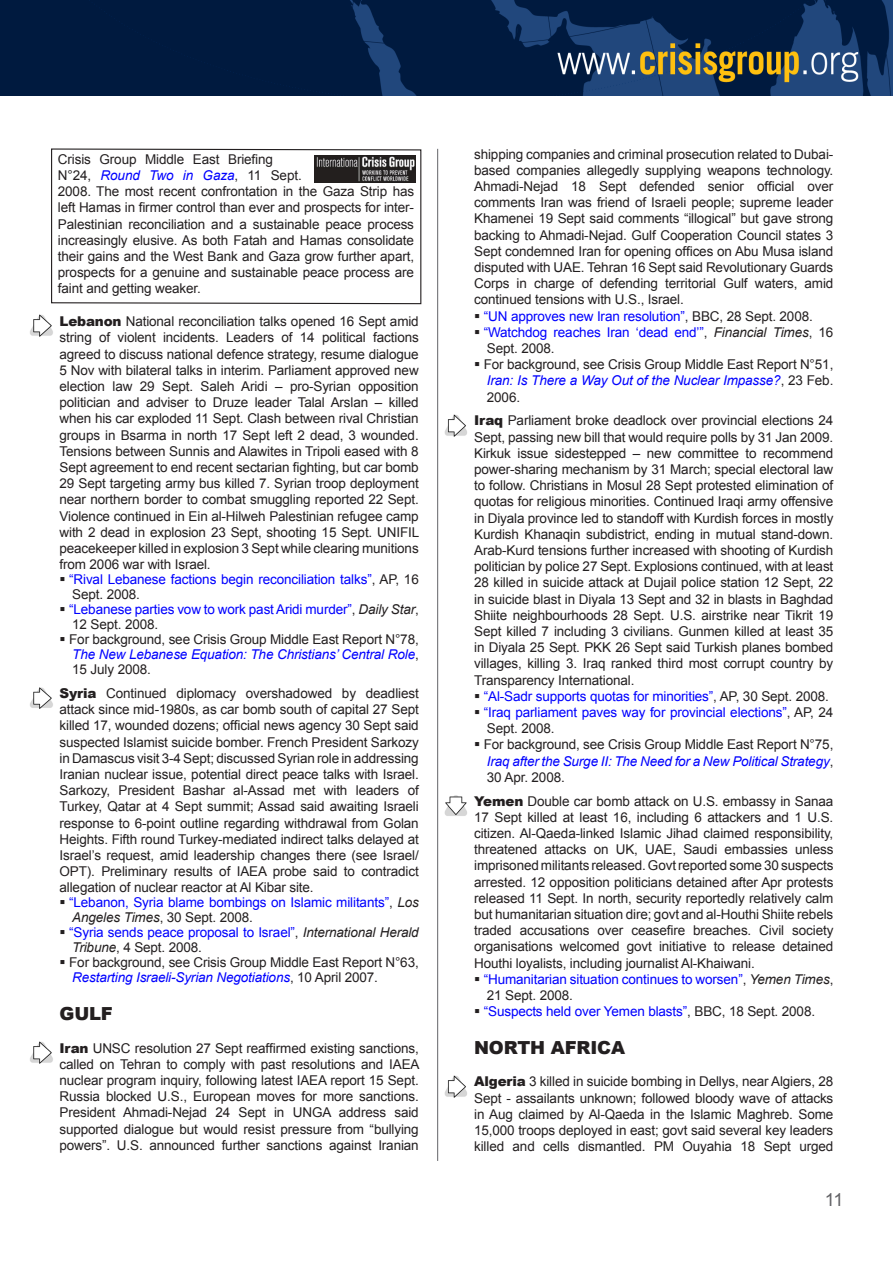
<style>
.page{position:relative;width:893px;height:1263px;background:#fff}
.page>*{position:absolute;margin:0;border:0;box-sizing:border-box;transform-origin:0 0}
.Country_body{font:900 18px "Arial";letter-spacing:-.01em;color:#231f20}
.t1{font:18px "Arial";color:#636366}
.Country_body-2{font:13.5px/16.2px "Arial";letter-spacing:-.01em;color:#231f20;text-align:justify}
.Bullets_new{font:13.5px/15px "Arial";letter-spacing:-.01em;color:#00f}
.Bullets_new-2{font:13.5px/16.2px "Arial";letter-spacing:-.01em;color:#231f20;text-align:justify}
.s1{font-style:italic;color:#00f}
.s2{font-weight:900}
.s3{color:#231f20}
.s4{font-style:italic;color:#231f20}
</style>
<div class="page">
<img style="left:0;top:0;width:893px;height:96px">
<hr style="left:437px;top:149px;width:1px;height:1012px;background:#757679">
<img style="left:30px;top:687px;width:23px;height:22px">
<img style="left:30px;top:1041px;width:23px;height:23px">
<img style="left:444px;top:414px;width:23px;height:23px">
<img style="left:444px;top:795px;width:23px;height:21px">
<img style="left:444px;top:1075px;width:23px;height:23px">
<svg style="left:51px;top:148px;width:371px;height:157px"></svg>
<img style="left:315px;top:155px;width:101px;height:28px">
<img style="left:30px;top:314px;width:23px;height:23px">
<p class="Country_body-2" style="left:58px;top:151px;width:358px;text-align:left">Crisis Group Middle East Briefing<br>N°24, <span class="s1">Round Two in Gaza</span>, 11 Sept.<br>2008. The most recent confrontation in the Gaza Strip has left Hamas in firmer control than ever and prospects for inter-Palestinian reconciliation and a sustainable peace process increasingly elusive. As both Fatah and Hamas consolidate their gains and the West Bank and Gaza grow further apart, prospects for a genuine and sustainable peace process are faint and getting weaker.</p>
<p class="Country_body-2" style="left:60px;top:314px;width:361px"><span class="s2">Lebanon</span> National reconciliation talks opened 16 Sept amid string of violent incidents. Leaders of 14 political factions agreed to discuss national defence strategy, resume dialogue 5 Nov with bilateral talks in interim. Parliament approved new election law 29 Sept. Saleh Aridi – pro-Syrian opposition politician and adviser to Druze leader Talal Arslan – killed when his car exploded 11 Sept. Clash between rival Christian groups in Bsarma in north 17 Sept left 2 dead, 3 wounded.<br>Tensions between Sunnis and Alawites in Tripoli eased with 8<br>Sept agreement to end recent sectarian fighting, but car bomb 29 Sept targeting army bus killed 7. Syrian troop deployment near northern border to combat smuggling reported 22 Sept.<br>Violence continued in Ein al-Hilweh Palestinian refugee camp with 2 dead in explosion 23 Sept, shooting 15 Sept. UNIFIL peacekeeper killed in explosion 3 Sept while clearing munitions from 2006 war with Israel.</p>
<p class="Bullets_new" style="left:69px;top:572px;width:351px">“Rival Lebanese factions begin reconciliation talks”<span class="s3">, AP, 16<br>Sept. 2008.</span></p>
<p class="Bullets_new" style="left:69px;top:602px;width:351px">“Lebanese parties vow to work past Aridi murder”<span class="s3">,</span> <span class="s4">Daily Star</span><span class="s3">,<br>12 Sept. 2008.</span></p>
<p class="Bullets_new-2" style="left:69px;top:632px;width:351px;line-height:15px">For background, see Crisis Group Middle East Report N°78, <span class="s1">The New Lebanese Equation: The Christians’ Central Role</span>, 15 July 2008.</p>
<p class="Country_body-2" style="left:60px;top:685px;width:361px"><span class="s2">Syria</span> Continued diplomacy overshadowed by deadliest attack since mid-1980s, as car bomb south of capital 27 Sept killed 17, wounded dozens; official news agency 30 Sept said suspected Islamist suicide bomber. French President Sarkozy in Damascus visit 3-4 Sept; discussed Syrian role in addressing Iranian nuclear issue, potential direct peace talks with Israel.<br>Sarkozy, President Bashar al-Assad met with leaders of Turkey, Qatar at 4 Sept summit; Assad said awaiting Israeli response to 6-point outline regarding withdrawal from Golan Heights. Fifth round Turkey-mediated indirect talks delayed at Israel’s request, amid leadership changes there (see Israel/ OPT). Preliminary results of IAEA probe said to contradict allegation of nuclear reactor at Al Kibar site.</p>
<p class="Bullets_new" style="left:69px;top:895px;width:351px">“Lebanon, Syria blame bombings on Islamic militants”<span class="s3">,</span> <span class="s4">Los<br>Angeles Times</span><span class="s3">, 30 Sept. 2008.</span></p>
<p class="Bullets_new" style="left:69px;top:925px;width:351px">“Syria sends peace proposal to Israel”<span class="s3">,</span> <span class="s4">International Herald<br>Tribune</span><span class="s3">, 4 Sept. 2008.</span></p>
<p class="Bullets_new-2" style="left:69px;top:955px;width:351px;line-height:15px">For background, see Crisis Group Middle East Report N°63,<br><span class="s1">Restarting Israeli-Syrian Negotiations</span>, 10 April 2007.</p>
<p class="Country_body" style="left:60px;top:1001px;width:55px">GULF</p>
<p class="Country_body-2" style="left:60px;top:1040px;width:362px"><span class="s2">Iran</span> UNSC resolution 27 Sept reaffirmed existing sanctions, called on Tehran to comply with past resolutions and IAEA nuclear program inquiry, following latest IAEA report 15 Sept.<br>Russia blocked U.S., European moves for more sanctions.<br>President Ahmadi-Nejad 24 Sept in UNGA address said supported dialogue but would resist pressure from “bullying powers”. U.S. announced further sanctions against Iranian</p>
<p class="Country_body-2" style="left:474px;top:146px;width:361px">shipping companies and criminal prosecution related to Dubai&shy;based companies allegedly supplying weapons technology.<br>Ahmadi-Nejad 18 Sept defended senior official over comments Iran was friend of Israeli people; supreme leader Khamenei 19 Sept said comments “illogical” but gave strong backing to Ahmadi-Nejad. Gulf Cooperation Council states 3<br>Sept condemned Iran for opening offices on Abu Musa island disputed with UAE. Tehran 16 Sept said Revolutionary Guards Corps in charge of defending territorial Gulf waters, amid continued tensions with U.S., Israel.</p>
<p class="Bullets_new" style="left:484px;top:309px;width:331px">“UN approves new Iran resolution”<span class="s3">, BBC, 28 Sept. 2008.</span></p>
<p class="Bullets_new" style="left:484px;top:324px;width:351px;line-height:16.2px">“Watchdog reaches Iran ‘dead end’”<span class="s3">,</span> <span class="s4">Financial Times</span><span class="s3">, 16<br>Sept. 2008.</span></p>
<p class="Bullets_new-2" style="left:484px;top:357px;width:351px">For background, see Crisis Group Middle East Report N°51, <span class="s1">Iran: Is There a Way Out of the Nuclear Impasse?</span>, 23 Feb.<br>2006.</p>
<p class="Country_body-2" style="left:474px;top:413px;width:361px"><span class="s2">Iraq</span> Parliament broke deadlock over provincial elections 24<br>Sept, passing new bill that would require polls by 31 Jan 2009.<br>Kirkuk issue sidestepped – new committee to recommend power-sharing mechanism by 31 March; special electoral law to follow. Christians in Mosul 28 Sept protested elimination of quotas for religious minorities. Continued Iraqi army offensive in Diyala province led to standoff with Kurdish forces in mostly Kurdish Khanaqin subdistrict, ending in mutual stand-down.<br>Arab-Kurd tensions further increased with shooting of Kurdish politician by police 27 Sept. Explosions continued, with at least 28 killed in suicide attack at Dujail police station 12 Sept, 22 in suicide blast in Diyala 13 Sept and 32 in blasts in Baghdad Shiite neighbourhoods 28 Sept. U.S. airstrike near Tikrit 19<br>Sept killed 7 including 3 civilians. Gunmen killed at least 35 in Diyala 25 Sept. PKK 26 Sept said Turkish planes bombed villages, killing 3. Iraq ranked third most corrupt country by Transparency International.</p>
<p class="Bullets_new" style="left:484px;top:689px;width:347px">“Al-Sadr supports quotas for minorities”<span class="s3">, AP, 30 Sept. 2008.</span></p>
<p class="Bullets_new" style="left:484px;top:704px;width:351px;line-height:16.2px">“Iraq parliament paves way for provincial elections”<span class="s3">, AP, 24<br>Sept. 2008.</span></p>
<p class="Bullets_new-2" style="left:484px;top:737px;width:351px">For background, see Crisis Group Middle East Report N°75, <span class="s1">Iraq after the Surge II: The Need for a New Political Strategy</span>, 30 Apr. 2008.</p>
<p class="Country_body-2" style="left:474px;top:793px;width:361px"><span class="s2">Yemen</span> Double car bomb attack on U.S. embassy in Sanaa 17 Sept killed at least 16, including 6 attackers and 1 U.S. citizen. Al-Qaeda-linked Islamic Jihad claimed responsibility, threatened attacks on UK, UAE, Saudi embassies unless imprisoned militants released. Govt reported some 30 suspects arrested. 12 opposition politicians detained after Apr protests released 11 Sept. In north, security reportedly relatively calm but humanitarian situation dire; govt and al-Houthi Shiite rebels traded accusations over ceasefire breaches. Civil society organisations welcomed govt initiative to release detained Houthi loyalists, including journalist Al-Khaiwani.</p>
<p class="Bullets_new" style="left:484px;top:971px;width:351px;line-height:16.2px">“Humanitarian situation continues to worsen”<span class="s3">,</span> <span class="s4">Yemen Times</span><span class="s3">,<br>21 Sept. 2008.</span></p>
<p class="Bullets_new" style="left:484px;top:1004px;width:333px">“Suspects held over Yemen blasts”<span class="s3">, BBC, 18 Sept. 2008.</span></p>
<p class="Country_body" style="left:474px;top:1034px;width:152px">NORTH AFRICA</p>
<p class="Country_body-2" style="left:474px;top:1074px;width:361px"><span class="s2">Algeria</span> 3 killed in suicide bombing in Dellys, near Algiers, 28<br>Sept - assailants unknown; followed bloody wave of attacks in Aug claimed by Al-Qaeda in the Islamic Maghreb. Some 15,000 troops deployed in east; govt said several key leaders killed and cells dismantled. PM Ouyahia 18 Sept urged</p>
<h1 class="t1" style="left:825px;top:1188px;width:20px">11</h1>
</div>
